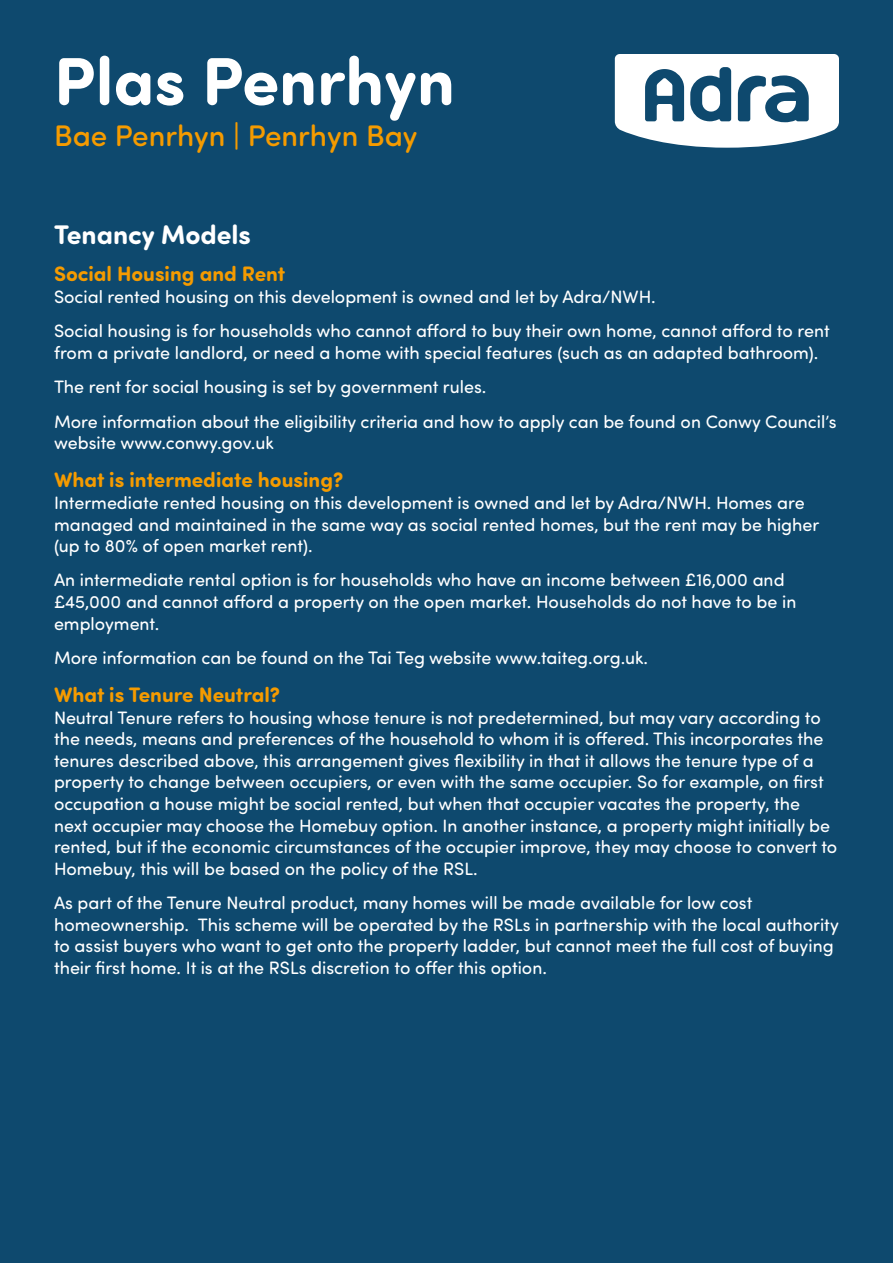
<style>
.page{position:relative;width:893px;height:1263px;background:#0e496e}
.page>*{position:absolute;margin:0;border:0;box-sizing:border-box;transform-origin:0 0}
.t1{font:700 67.8px "Sofia Pro Soft";color:#fff}
.t2{font:500 29.85px "Sofia Pro Soft";color:#f59b00}
.t3{font:700 27px "Sofia Pro Soft";color:#fff}
.t4{font:700 21px "Sofia Pro Soft";color:#f59b00}
.t5{font:18px/21.6px "Sofia Pro Soft";color:#fff}
</style>
<div class="page">
<svg style="left:615px;top:54px;width:224px;height:94px"></svg>
<h1 class="t1" style="left:54px;top:32px;width:403px">Plas Penrhyn</h1>
<h2 class="t2" style="left:54px;top:114px;width:365px">Bae Penrhyn | Penrhyn Bay</h2>
<h3 class="t3" style="left:54px;top:214px;width:199px">Tenancy Models</h3>
<p class="t4" style="left:54px;top:259px;width:233px">Social Housing and Rent</p>
<p class="t5" style="left:54px;top:279px;width:777px;line-height:34.3px">Social rented housing on this development is owned and let by Adra/NWH.<br>Social housing is for households who cannot afford to buy their own home, cannot afford to rent</p>
<p class="t5" style="left:54px;top:335px;width:784px;line-height:34.3px">from a private landlord, or need a home with special features (such as an adapted bathroom).<br>The rent for social housing is set by government rules.<br>More information about the eligibility criteria and how to apply can be found on Conwy Council’s</p>
<p class="t5" style="left:54px;top:431px;width:221px">website www.conwy.gov.uk</p>
<p class="t4" style="left:54px;top:465px;width:291px">What is intermediate housing?</p>
<p class="t5" style="left:54px;top:491px;width:767px">Intermediate rented housing on this development is owned and let by Adra/NWH. Homes are managed and maintained in the same way as social rented homes, but the rent may be higher (up to 80% of open market rent).</p>
<p class="t5" style="left:54px;top:569px;width:744px">An intermediate rental option is for households who have an income between £16,000 and £45,000 and cannot afford a property on the open market. Households do not have to be in employment.</p>
<p class="t5" style="left:54px;top:646px;width:596px">More information can be found on the Tai Teg website www.taiteg.org.uk.</p>
<p class="t4" style="left:54px;top:679px;width:228px">What is Tenure Neutral?</p>
<p class="t5" style="left:54px;top:706px;width:785px">Neutral Tenure refers to housing whose tenure is not predetermined, but may vary according to the needs, means and preferences of the household to whom it is offered. This incorporates the tenures described above, this arrangement gives flexibility in that it allows the tenure type of a property to change between occupiers, or even with the same occupier. So for example, on first occupation a house might be social rented, but when that occupier vacates the property, the next occupier may choose the Homebuy option. In another instance, a property might initially be rented, but if the economic circumstances of the occupier improve, they may choose to convert to Homebuy, this will be based on the policy of the RSL.</p>
<p class="t5" style="left:54px;top:891px;width:786px">As part of the Tenure Neutral product, many homes will be made available for low cost homeownership. This scheme will be operated by the RSLs in partnership with the local authority to assist buyers who want to get onto the property ladder, but cannot meet the full cost of buying their first home. It is at the RSLs discretion to offer this option.</p>
</div>
